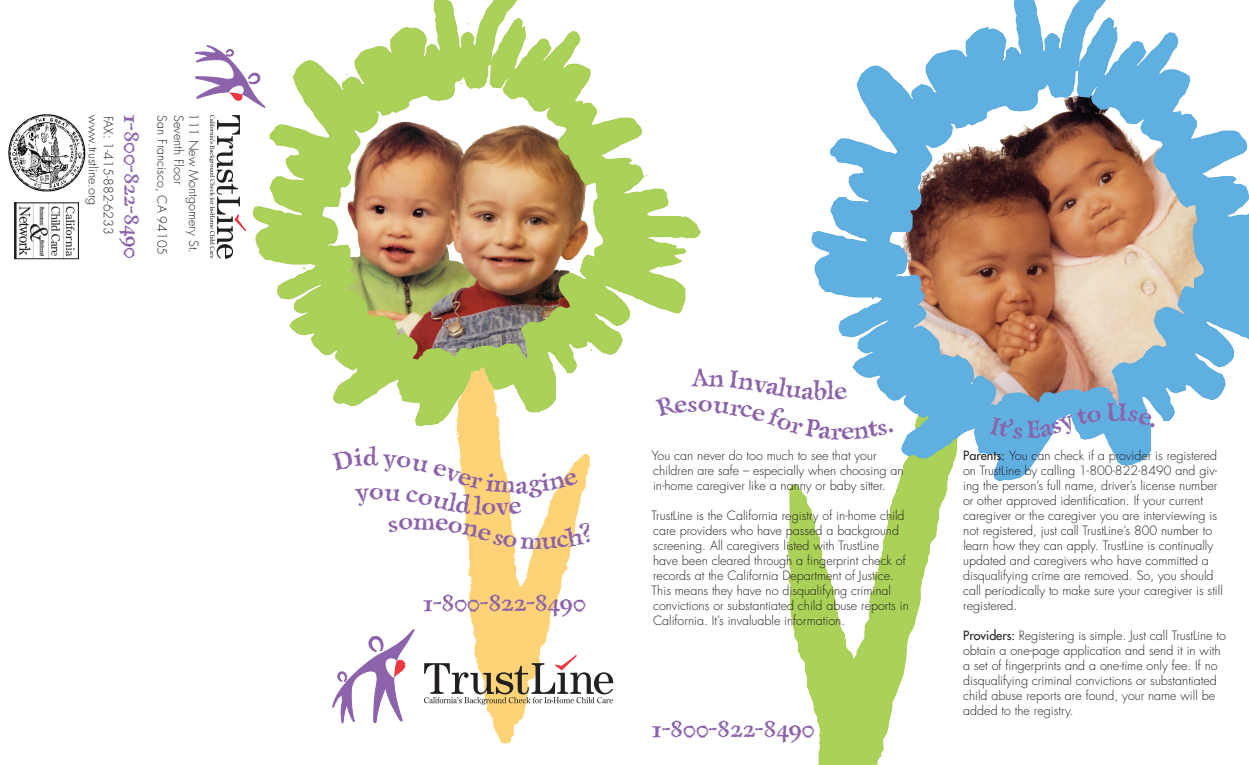
<style>
.page{position:relative;width:1249px;height:765px;background:#fff}
.page>*{position:absolute;margin:0;border:0;box-sizing:border-box;transform-origin:0 0}
.t1{font:25px "Lazur Antiq Text C Bold";color:#8c62aa}
.t2{font:22.5px "Lazur Antiq Text C Bold";color:#8c62aa}
.t3{font:20px "Lazur Antiq Text C Bold";color:#8c62aa}
.t4{font:300 12.5px/15px "Futura";color:#231f20}
.s1{font-weight:400}
</style>
<div class="page">
<svg style="left:458px;top:442px;width:113px;height:301px;fill:#fed378"></svg>
<img style="left:252px;top:0;width:449px;height:442px">
<img style="left:787px;top:0;width:462px;height:765px">
<svg style="left:333px;top:629px;width:81px;height:94px"></svg>
<svg style="left:424px;top:652px;width:189px;height:57px"></svg>
<svg style="left:195px;top:46px;width:70px;height:62px"></svg>
<svg style="left:209px;top:115px;width:37px;height:144px"></svg>
<img style="left:8px;top:114px;width:78px;height:78px">
<img style="left:16px;top:205px;width:59px;height:52px">
<div style="left:14px;top:203px;width:65px;height:56px;border:1px solid #231f20"></div>
<svg style="left:458px;top:445px;width:132px;height:105px"></svg>
<svg style="left:655px;top:368px;width:238px;height:72px"></svg>
<svg style="left:989px;top:407px;width:112px;height:32px;background:#76bae5"></svg>
<svg style="left:1128px;top:410px;width:27px;height:18px"></svg>
<p class="t4" style="left:100px;top:115px;width:91px;rotate:90deg">www.trustline.org</p>
<p class="t4" style="left:115px;top:116px;width:121px;rotate:90deg">FAX: 1-415-882-6233</p>
<p class="t3" style="left:145px;top:113px;width:147px;rotate:90deg">1-800-822-8490</p>
<p class="t4" style="left:169px;top:115px;width:141px;rotate:90deg">San Francisco, CA 94105</p>
<p class="t4" style="left:186px;top:115px;width:70px;rotate:90deg">Seventh Floor</p>
<p class="t4" style="left:201px;top:113px;width:142px;rotate:90deg">111 New Montgomery St.</p>
<p class="t2" style="left:421px;top:587px;width:165px">1-800-822-8490</p>
<p class="t1" style="left:826px;top:374px;width:9px">l</p>
<p class="t4" style="left:652px;top:448px;width:253px">You can never do too much to see that your children are safe – especially when choosing an in-home caregiver like a nanny or baby sitter.</p>
<p class="t4" style="left:652px;top:508px;width:259px">TrustLine is the California registry of in-home child care providers who have passed a background screening. All caregivers listed with TrustLine<br>have been cleared through a fingerprint check of records at the California Department of Justice.<br>This means they have no disqualifying criminal convictions or substantiated child abuse reports in California. It’s invaluable information.</p>
<p class="t2" style="left:650px;top:714px;width:165px">1-800-822-8490</p>
<p class="t1" style="left:1105px;top:394px;width:22px">U</p>
<p class="t4" style="left:963px;top:448px;width:261px"><span class="s1">Parents:</span> You can check if a provider is registered on TrustLine by calling 1-800-822-8490 and giv&shy;ing the person’s full name, driver’s license number or other approved identification. If your current caregiver or the caregiver you are interviewing is not registered, just call TrustLine’s 800 number to learn how they can apply. TrustLine is continually updated and caregivers who have committed a disqualifying crime are removed. So, you should call periodically to make sure your caregiver is still registered.</p>
<p class="t4" style="left:963px;top:628px;width:264px"><span class="s1">Providers:</span> Registering is simple. Just call TrustLine to obtain a one-page application and send it in with a set of fingerprints and a one-time only fee. If no disqualifying criminal convictions or substantiated child abuse reports are found, your name will be added to the registry.</p>
</div>
